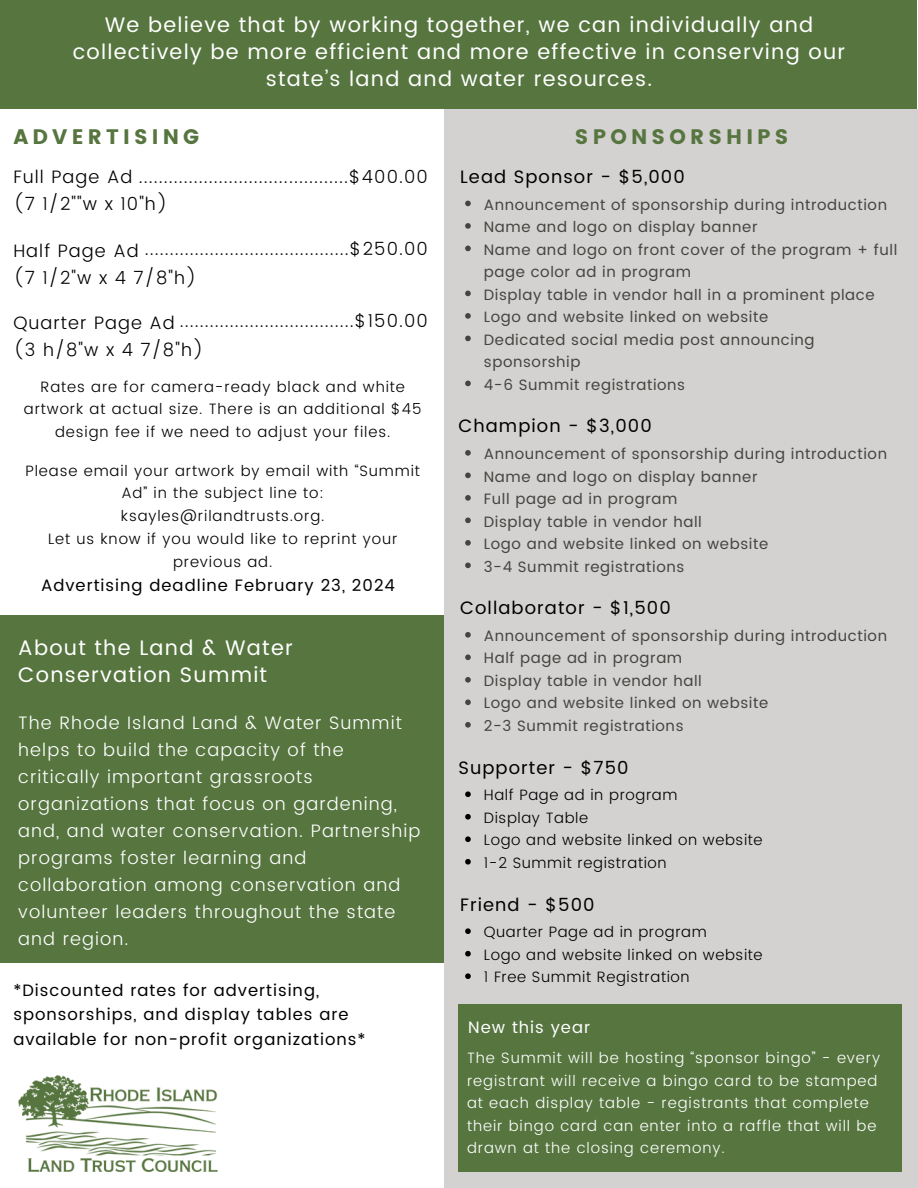
<style>
.page{position:relative;width:918px;height:1188px;background:#fff}
.page>*{position:absolute;margin:0;border:0;box-sizing:border-box;transform-origin:0 0}
.t1{font:21px/27px "Poppins";letter-spacing:.06em;color:#fff;text-align:center}
.t2{font:21px "Poppins";letter-spacing:.2em;color:#56753f}
.t3{font:300 18px/27px "Poppins";letter-spacing:.06em;color:#fff}
.t4{font:300 18px "Poppins";letter-spacing:.06em;color:#000}
.t5{font:18px "Poppins";letter-spacing:.06em;color:#000}
.t6{font:16.5px/24.8px "Poppins";letter-spacing:.06em;color:#000}
.t7{font:16.5px "Poppins";letter-spacing:.06em;color:#fff}
.t8{font:15px/22.5px "Poppins";letter-spacing:.04em;color:#444440}
.t9{font:300 15px/22.8px "Poppins";letter-spacing:.06em;color:#000;text-align:center}
.t10{font:300 15px/22.5px "Poppins";letter-spacing:.06em;color:#fff}
.t11{font:300 15px "Poppins";letter-spacing:.04em;color:#000}
</style>
<div class="page">
<div style="left:0;top:0;width:917px;height:109px;background:#56753f"></div>
<div style="left:0;top:615px;width:444px;height:348px;background:#56753f"></div>
<div style="left:444px;top:109px;width:474px;height:1079px;background:#d4d1d1"></div>
<svg style="left:465px;top:450px;width:6px;height:6px"></svg>
<svg style="left:465px;top:473px;width:6px;height:5px"></svg>
<svg style="left:465px;top:495px;width:6px;height:6px"></svg>
<svg style="left:465px;top:518px;width:6px;height:5px"></svg>
<svg style="left:465px;top:540px;width:6px;height:6px"></svg>
<svg style="left:465px;top:563px;width:6px;height:5px"></svg>
<svg style="left:465px;top:791px;width:6px;height:6px"></svg>
<svg style="left:465px;top:814px;width:6px;height:6px"></svg>
<svg style="left:465px;top:836px;width:6px;height:6px"></svg>
<svg style="left:465px;top:859px;width:6px;height:6px"></svg>
<svg style="left:465px;top:928px;width:6px;height:6px"></svg>
<svg style="left:465px;top:951px;width:6px;height:6px"></svg>
<svg style="left:465px;top:973px;width:6px;height:6px"></svg>
<svg style="left:465px;top:201px;width:6px;height:5px"></svg>
<svg style="left:465px;top:223px;width:6px;height:6px"></svg>
<svg style="left:465px;top:246px;width:6px;height:5px"></svg>
<svg style="left:465px;top:291px;width:6px;height:5px"></svg>
<svg style="left:465px;top:313px;width:6px;height:6px"></svg>
<svg style="left:465px;top:336px;width:6px;height:5px"></svg>
<svg style="left:465px;top:381px;width:6px;height:5px"></svg>
<svg style="left:465px;top:632px;width:6px;height:6px"></svg>
<svg style="left:465px;top:654px;width:6px;height:6px"></svg>
<svg style="left:465px;top:677px;width:6px;height:6px"></svg>
<svg style="left:465px;top:699px;width:6px;height:6px"></svg>
<svg style="left:465px;top:722px;width:6px;height:6px"></svg>
<div style="left:458px;top:1005px;width:444px;height:167px;background:#56753f"></div>
<img style="left:18px;top:1075px;width:199px;height:96px">
<p class="t1" style="left:73px;top:12px;width:774px">We believe that by working together, we can individually and collectively be more efficient and more effective in conserving our state’s land and water resources.</p>
<p class="t2" style="left:13px;top:124px;width:187px">ADVERTISING</p>
<p class="t4" style="left:13px;top:166px;width:416px">Full Page Ad ..........................................$400.00</p>
<p class="t4" style="left:13px;top:193px;width:156px">(7 1/2""w x 10"h)</p>
<p class="t4" style="left:13px;top:240px;width:127px">Half Page Ad</p>
<p class="t4" style="left:13px;top:267px;width:185px">(7 1/2"w x 4 7/8"h)</p>
<p class="t4" style="left:13px;top:312px;width:163px">Quarter Page Ad</p>
<p class="t4" style="left:13px;top:339px;width:192px">(3 h/8"w x 4 7/8"h)</p>
<p class="t4" style="left:145px;top:238px;width:285px">.........................................$250.00</p>
<p class="t4" style="left:180px;top:310px;width:250px">...................................$150.00</p>
<p class="t9" style="left:24px;top:375px;width:399px">Rates are for camera-ready black and white artwork at actual size. There is an additional $45 design fee if we need to adjust your files.</p>
<p class="t9" style="left:25px;top:459px;width:396px">Please email your artwork by email with “Summit<br>Ad” in the subject line to: ksayles@rilandtrusts.org.</p>
<p class="t9" style="left:48px;top:527px;width:351px">Let us know if you would like to reprint your previous ad.</p>
<p class="t6" style="left:41px;top:573px;width:355px">Advertising deadline February 23, 2024</p>
<p class="t1" style="left:18px;top:635px;width:276px;text-align:left">About the Land &amp; Water<br>Conservation Summit</p>
<p class="t3" style="left:18px;top:709px;width:404px">The Rhode Island Land &amp; Water Summit helps to build the capacity of the critically important grassroots organizations that focus on gardening, and, and water conservation. Partnership programs foster learning and collaboration among conservation and volunteer leaders throughout the state and region.</p>
<p class="t6" style="left:13px;top:978px;width:354px">*Discounted rates for advertising, sponsorships, and display tables are available for non-profit organizations*</p>
<p class="t2" style="left:575px;top:124px;width:215px">SPONSORSHIPS</p>
<p class="t5" style="left:460px;top:166px;width:226px">Lead Sponsor - $5,000</p>
<p class="t8" style="left:484px;top:193px;width:405px">Announcement of sponsorship during introduction</p>
<p class="t8" style="left:484px;top:216px;width:275px">Name and logo on display banner</p>
<p class="t8" style="left:484px;top:238px;width:415px">Name and logo on front cover of the program + full page color ad in program</p>
<p class="t8" style="left:484px;top:283px;width:392px">Display table in vendor hall in a prominent place</p>
<p class="t8" style="left:484px;top:306px;width:286px">Logo and website linked on website</p>
<p class="t8" style="left:484px;top:328px;width:332px">Dedicated social media post announcing sponsorship</p>
<p class="t8" style="left:484px;top:373px;width:203px">4-6 Summit registrations</p>
<p class="t5" style="left:458px;top:415px;width:195px">Champion - $3,000</p>
<p class="t8" style="left:484px;top:443px;width:405px">Announcement of sponsorship during introduction</p>
<p class="t8" style="left:484px;top:465px;width:275px">Name and logo on display banner</p>
<p class="t8" style="left:484px;top:488px;width:195px">Full page ad in program</p>
<p class="t8" style="left:484px;top:510px;width:220px">Display table in vendor hall</p>
<p class="t8" style="left:484px;top:533px;width:286px">Logo and website linked on website</p>
<p class="t8" style="left:484px;top:555px;width:202px">3-4 Summit registrations</p>
<p class="t5" style="left:460px;top:597px;width:212px">Collaborator - $1,500</p>
<p class="t8" style="left:484px;top:625px;width:405px">Announcement of sponsorship during introduction</p>
<p class="t8" style="left:484px;top:647px;width:200px">Half page ad in program</p>
<p class="t8" style="left:484px;top:670px;width:220px">Display table in vendor hall</p>
<p class="t8" style="left:484px;top:692px;width:286px">Logo and website linked on website</p>
<p class="t8" style="left:484px;top:715px;width:201px">2-3 Summit registrations</p>
<p class="t5" style="left:458px;top:757px;width:172px">Supporter - $750</p>
<p class="t11" style="left:484px;top:786px;width:195px">Half Page ad in program</p>
<p class="t11" style="left:484px;top:809px;width:106px">Display Table</p>
<p class="t11" style="left:484px;top:831px;width:280px">Logo and website linked on website</p>
<p class="t11" style="left:484px;top:854px;width:184px">1-2 Summit registration</p>
<p class="t5" style="left:460px;top:894px;width:136px">Friend - $500</p>
<p class="t11" style="left:484px;top:923px;width:224px">Quarter Page ad in program</p>
<p class="t11" style="left:484px;top:946px;width:280px">Logo and website linked on website</p>
<p class="t11" style="left:484px;top:968px;width:207px">1 Free Summit Registration</p>
<p class="t7" style="left:468px;top:1018px;width:123px">New this year</p>
<p class="t10" style="left:467px;top:1047px;width:415px">The Summit will be hosting “sponsor bingo” - every registrant will receive a bingo card to be stamped at each display table - registrants that complete their bingo card can enter into a raffle that will be drawn at the closing ceremony.</p>
</div>
